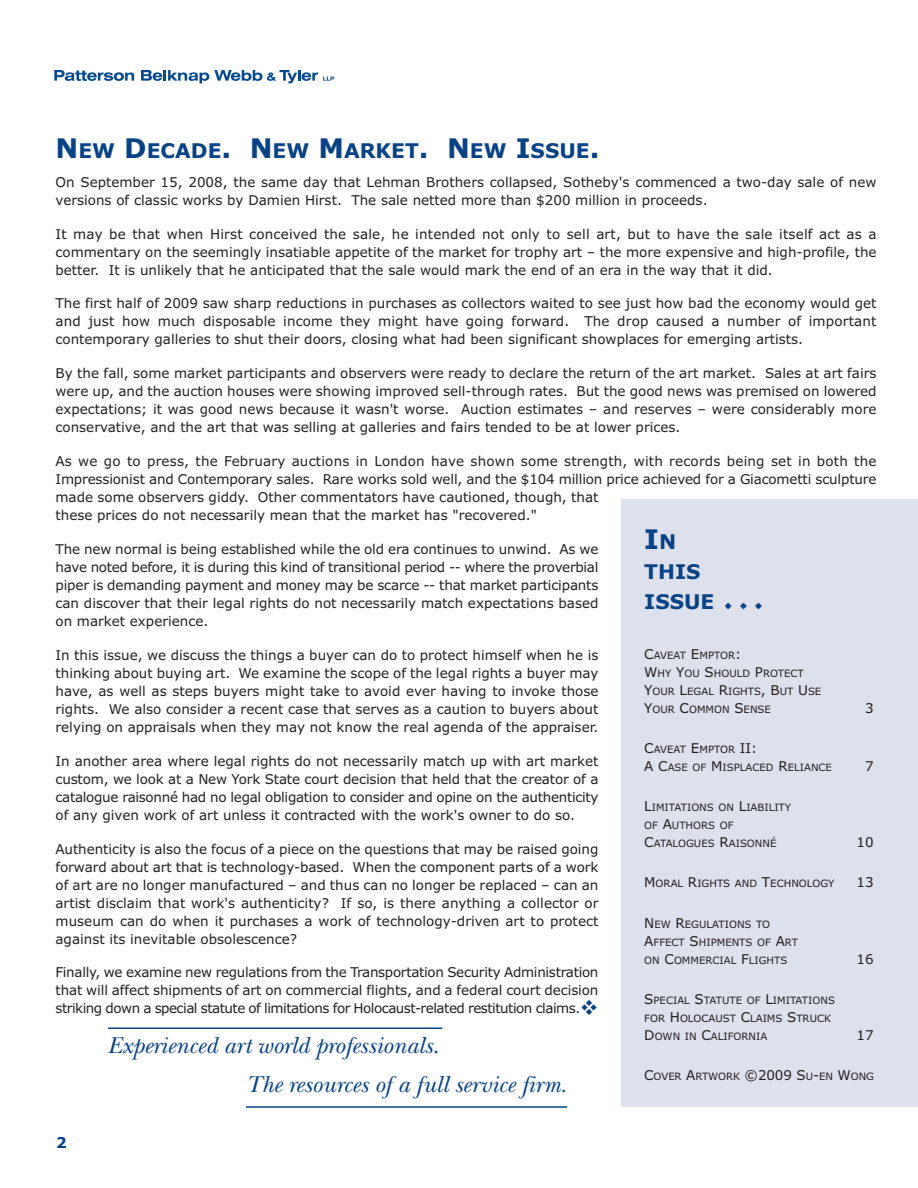
<style>
.page{position:relative;width:918px;height:1188px;background:#fff}
.page>*{position:absolute;margin:0;border:0;box-sizing:border-box;transform-origin:0 0}
.t1{font:700 27px "Verdana";color:#054286}
.t2{font:italic 24px/39px "New Baskerville";color:#054286}
.t3{font:700 20.25px/30px "Verdana";color:#054286}
.t4{font:700 15px "Verdana";color:#054286}
.t5{font:13.5px/18px "Verdana";color:#231f20;text-align:justify}
.t6{font:10.2px/18px "Verdana";color:#231f20}
.s1{font-size:27px}
.s2{font-size:20.25px}
.s3{font-size:13.5px}
</style>
<div class="page">
<hr style="left:108px;top:1028px;width:334px;height:1px;background:#054286">
<hr style="left:246px;top:1106px;width:321px;height:2px;background:#054286">
<svg style="left:54px;top:70px;width:80px;height:11px"></svg>
<svg style="left:141px;top:70px;width:193px;height:13px"></svg>
<div style="left:621px;top:499px;width:297px;height:608px;background:#dde0ed"></div>
<h3 class="t3" style="left:56px;top:136px;width:545px"><span class="s1">N</span>EW <span class="s1">D</span>ECADE<span class="s1">. N</span>EW <span class="s1">M</span>ARKET<span class="s1">. N</span>EW <span class="s1">I</span>SSUE<span class="s1">.</span></h3>
<p class="t5" style="left:56px;top:173px;width:823px">On September 15, 2008, the same day that Lehman Brothers collapsed, Sotheby's commenced a two-day sale of new versions of classic works by Damien Hirst. The sale netted more than $200 million in proceeds.</p>
<p class="t5" style="left:56px;top:225px;width:823px">It may be that when Hirst conceived the sale, he intended not only to sell art, but to have the sale itself act as a commentary on the seemingly insatiable appetite of the market for trophy art – the more expensive and high-profile, the better. It is unlikely that he anticipated that the sale would mark the end of an era in the way that it did.</p>
<p class="t5" style="left:56px;top:295px;width:823px">The first half of 2009 saw sharp reductions in purchases as collectors waited to see just how bad the economy would get and just how much disposable income they might have going forward. The drop caused a number of important contemporary galleries to shut their doors, closing what had been significant showplaces for emerging artists.</p>
<p class="t5" style="left:56px;top:365px;width:823px">By the fall, some market participants and observers were ready to declare the return of the art market. Sales at art fairs were up, and the auction houses were showing improved sell-through rates. But the good news was premised on lowered expectations; it was good news because it wasn't worse. Auction estimates – and reserves – were considerably more conservative, and the art that was selling at galleries and fairs tended to be at lower prices.</p>
<p class="t5" style="left:56px;top:452px;width:823px;text-align:left">As we go to press, the February auctions in London have shown some strength, with records being set in both the Impressionist and Contemporary sales. Rare works sold well, and the $104 million price achieved for a Giacometti sculpture made some observers giddy. Other commentators have cautioned, though, that<br>these prices do not necessarily mean that the market has "recovered."</p>
<p class="t5" style="left:56px;top:540px;width:545px">The new normal is being established while the old era continues to unwind. As we have noted before, it is during this kind of transitional period -- where the proverbial piper is demanding payment and money may be scarce -- that market participants can discover that their legal rights do not necessarily match expectations based on market experience.</p>
<p class="t5" style="left:56px;top:646px;width:545px">In this issue, we discuss the things a buyer can do to protect himself when he is thinking about buying art. We examine the scope of the legal rights a buyer may have, as well as steps buyers might take to avoid ever having to invoke those rights. We also consider a recent case that serves as a caution to buyers about relying on appraisals when they may not know the real agenda of the appraiser.</p>
<p class="t5" style="left:56px;top:752px;width:545px">In another area where legal rights do not necessarily match up with art market custom, we look at a New York State court decision that held that the creator of a catalogue raisonné had no legal obligation to consider and opine on the authenticity of any given work of art unless it contracted with the work's owner to do so.</p>
<p class="t5" style="left:56px;top:840px;width:544px">Authenticity is also the focus of a piece on the questions that may be raised going forward about art that is technology-based. When the component parts of a work of art are no longer manufactured – and thus can no longer be replaced – can an artist disclaim that work's authenticity? If so, is there anything a collector or museum can do when it purchases a work of technology-driven art to protect against its inevitable obsolescence?</p>
<p class="t5" style="left:56px;top:964px;width:544px">Finally, we examine new regulations from the Transportation Security Administration that will affect shipments of art on commercial flights, and a federal court decision striking down a special statute of limitations for Holocaust-related restitution claims.</p>
<h1 class="t1" style="left:644px;top:524px;width:33px">I<span class="s2">N</span></h1>
<h3 class="t3" style="left:644px;top:557px;width:72px">THIS<br>ISSUE</h3>
<p class="t6" style="left:644px;top:646px;width:179px"><span class="s3">C</span>AVEAT <span class="s3">E</span>MPTOR<span class="s3">:<br>W</span>HY <span class="s3">Y</span>OU <span class="s3">S</span>HOULD <span class="s3">P</span>ROTECT<br><span class="s3">Y</span>OUR <span class="s3">L</span>EGAL <span class="s3">R</span>IGHTS<span class="s3">, B</span>UT <span class="s3">U</span>SE<br><span class="s3">Y</span>OUR <span class="s3">C</span>OMMON <span class="s3">S</span>ENSE</p>
<p class="t5" style="left:865px;top:699px;width:10px">3</p>
<p class="t6" style="left:644px;top:740px;width:189px"><span class="s3">C</span>AVEAT <span class="s3">E</span>MPTOR <span class="s3">II:<br>A C</span>ASE OF <span class="s3">M</span>ISPLACED <span class="s3">R</span>ELIANCE</p>
<p class="t5" style="left:865px;top:757px;width:10px">7</p>
<p class="t6" style="left:644px;top:799px;width:148px"><span class="s3">L</span>IMITATIONS ON <span class="s3">L</span>IABILITY<br>OF <span class="s3">A</span>UTHORS OF<br><span class="s3">C</span>ATALOGUES <span class="s3">R</span>AISONNÉ</p>
<p class="t5" style="left:857px;top:833px;width:19px">10</p>
<p class="t6" style="left:644px;top:875px;width:192px"><span class="s3">M</span>ORAL <span class="s3">R</span>IGHTS AND <span class="s3">T</span>ECHNOLOGY</p>
<p class="t5" style="left:857px;top:874px;width:19px">13</p>
<p class="t6" style="left:644px;top:915px;width:155px"><span class="s3">N</span>EW <span class="s3">R</span>EGULATIONS TO<br><span class="s3">A</span>FFECT <span class="s3">S</span>HIPMENTS OF <span class="s3">A</span>RT<br>ON <span class="s3">C</span>OMMERCIAL <span class="s3">F</span>LIGHTS</p>
<p class="t5" style="left:857px;top:950px;width:19px">16</p>
<p class="t6" style="left:644px;top:991px;width:192px"><span class="s3">S</span>PECIAL <span class="s3">S</span>TATUTE OF <span class="s3">L</span>IMITATIONS<br>FOR <span class="s3">H</span>OLOCAUST <span class="s3">C</span>LAIMS <span class="s3">S</span>TRUCK<br><span class="s3">D</span>OWN IN <span class="s3">C</span>ALIFORNIA</p>
<p class="t5" style="left:857px;top:1026px;width:19px">17</p>
<p class="t6" style="left:644px;top:1068px;width:231px"><span class="s3">C</span>OVER <span class="s3">A</span>RTWORK <span class="s3">©2009 S</span>U<span class="s3">-</span>EN <span class="s3">W</span>ONG</p>
<h2 class="t2" style="left:246px;top:1028px;width:322px;text-indent:-138px">Experienced art world professionals.<br>The resources of a full service firm.</h2>
<p class="t4" style="left:56px;top:1134px;width:12px">2</p>
</div>
